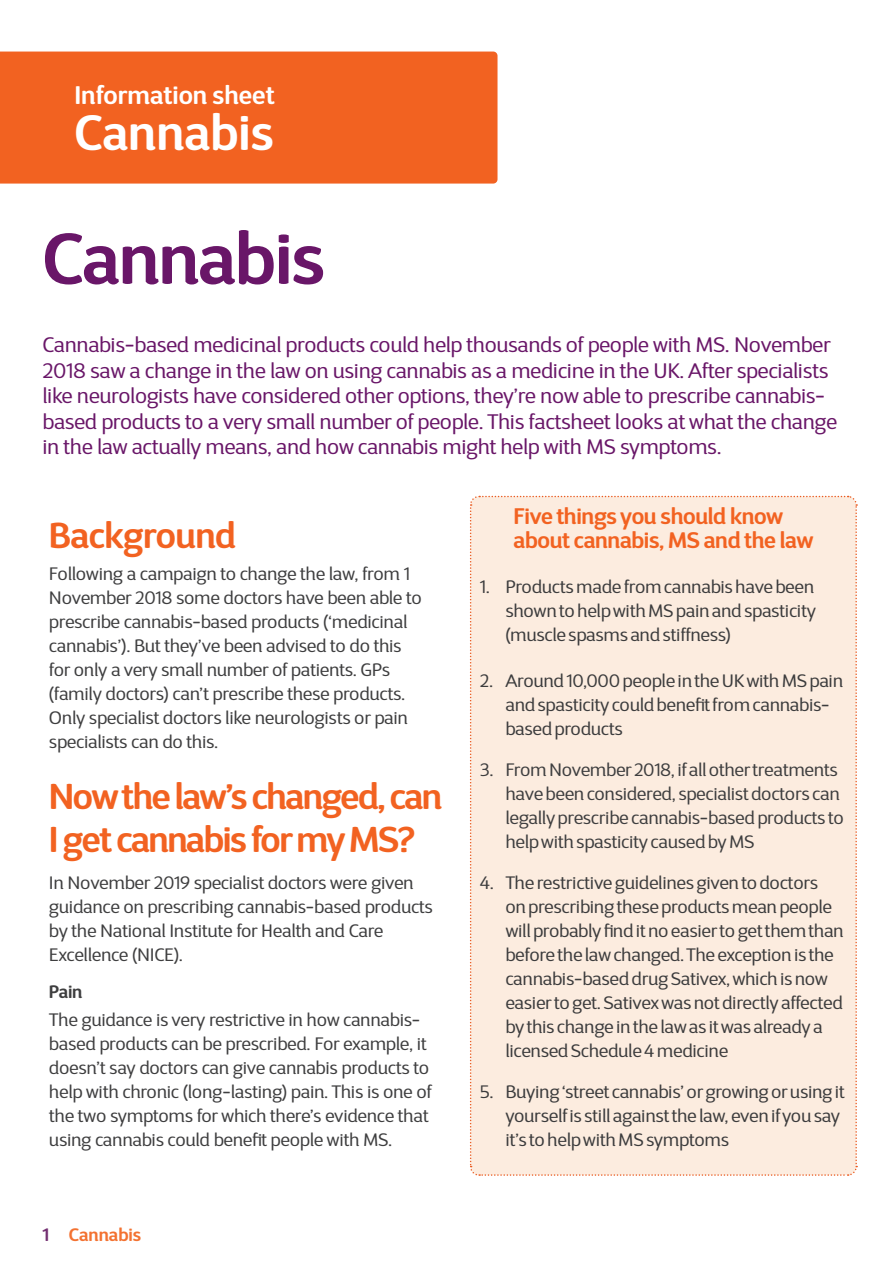
<style>
.page{position:relative;width:893px;height:1263px;background:#fff}
.page>*{position:absolute;margin:0;border:0;box-sizing:border-box;transform-origin:0 0}
.Article_Title_1{font:600 72px "D Sari";letter-spacing:-.015em;color:#691668}
.t1{font:600 49.5px "D Sari";color:#fff}
.Body_text{font:600 36px/43.5px "D Sari";letter-spacing:-.04em;color:#f26221}
.Body_text-2{font:600 36px "D Sari";letter-spacing:-.015em;color:#f26221}
.t2{font:600 25.5px "D Sari";color:#fff}
.Body_text-3{font:600 22.5px "D Sari";letter-spacing:-.015em;color:#f26221}
.Article_Title_1-2{font:21px/25.5px "D Sari";letter-spacing:-.015em;color:#691668}
.Body_text-4{font:18px/24px "D Sari";letter-spacing:-.015em;color:#3e3e3f}
.t3{font:18px/24px "D Sari";letter-spacing:-.015em;color:#3c3c3d}
.Text{font:600 18px "D Sari";color:#f37231}
.Body_text-5{font:600 18px "D Sari";color:#3e3e3f}
.s1{color:#743072}
</style>
<div class="page">
<div style="left:470px;top:495px;width:388px;height:681px;background:#fcecdf"></div>
<div style="left:0;top:52px;width:497px;height:132px;background:#f26221"></div>
<p class="t2" style="left:74px;top:79px;width:202px">Information sheet</p>
<p class="t1" style="left:74px;top:102px;width:201px">Cannabis</p>
<p class="Article_Title_1" style="left:43px;top:213px;width:284px">Cannabis</p>
<p class="Article_Title_1-2" style="left:43px;top:332px;width:796px">Cannabis-based medicinal products could help thousands of people with MS. November 2018 saw a change in the law on using cannabis as a medicine in the UK. After specialists like neurologists have considered other options, they’re now able to prescribe cannabis&shy;based products to a very small number of people. This factsheet looks at what the change in the law actually means, and how cannabis might help with MS symptoms.</p>
<p class="Body_text-2" style="left:49px;top:512px;width:189px">Background</p>
<p class="Body_text-4" style="left:49px;top:562px;width:374px">Following a campaign to change the law, from 1<br>November 2018 some doctors have been able to prescribe cannabis-based products (‘medicinal cannabis’). But they’ve been advised to do this for only a very small number of patients. GPs (family doctors) can’t prescribe these products.<br>Only specialist doctors like neurologists or pain specialists can do this.</p>
<p class="Body_text" style="left:49px;top:774px;width:395px">Now the law’s changed, can<br>I get cannabis for my MS?</p>
<p class="Body_text-4" style="left:49px;top:871px;width:385px">In November 2019 specialist doctors were given guidance on prescribing cannabis-based products by the National Institute for Health and Care Excellence (NICE).</p>
<p class="Body_text-5" style="left:49px;top:980px;width:35px">Pain</p>
<p class="Body_text-4" style="left:49px;top:1008px;width:384px">The guidance is very restrictive in how cannabis&shy;based products can be prescribed. For example, it doesn’t say doctors can give cannabis products to help with chronic (long-lasting) pain. This is one of the two symptoms for which there’s evidence that using cannabis could benefit people with MS.</p>
<p class="Text" style="left:43px;top:1223px;width:100px"><span class="s1">1</span> Cannabis</p>
<p class="Body_text-3" style="left:514px;top:502px;width:271px">Five things you should know</p>
<p class="Body_text-3" style="left:514px;top:526px;width:302px">about cannabis, MS and the law</p>
<p class="t3" style="left:505px;top:575px;width:312px;text-align:justify;text-indent:-26px">1. Products made from cannabis have been shown to help with MS pain and spasticity (muscle spasms and stiffness)</p>
<p class="t3" style="left:505px;top:668px;width:339px;text-indent:-26px">2. Around 10,000 people in the UK with MS pain and spasticity could benefit from cannabis&shy;based products</p>
<p class="Body_text-4" style="left:505px;top:757px;width:340px;text-indent:-26px">3. From November 2018, if all other treatments have been considered, specialist doctors can legally prescribe cannabis-based products to help with spasticity caused by MS</p>
<p class="t3" style="left:505px;top:870px;width:340px;text-indent:-26px">4. The restrictive guidelines given to doctors<br>on prescribing these products mean people will probably find it no easier to get them than before the law changed. The exception is the cannabis-based drug Sativex, which is now easier to get. Sativex was not directly affected by this change in the law as it was already a licensed Schedule 4 medicine</p>
<p class="t3" style="left:505px;top:1079px;width:341px;text-indent:-26px">5. Buying ‘street cannabis’ or growing or using it yourself is still against the law, even if you say it’s to help with MS symptoms</p>
</div>
